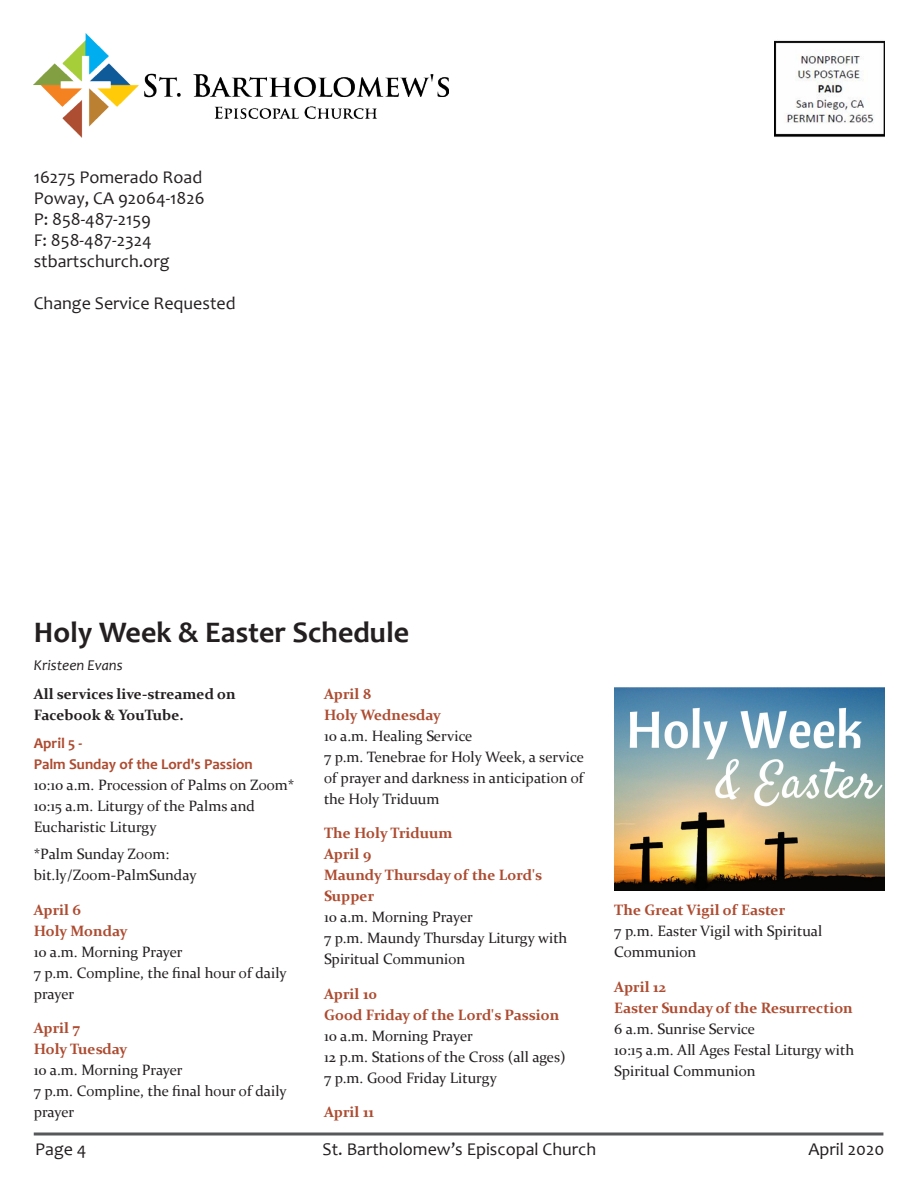
<style>
.page{position:relative;width:918px;height:1188px;background:#fff}
.page>*{position:absolute;margin:0;border:0;box-sizing:border-box;transform-origin:0 0}
.Headline{font:700 30px "Candara";color:#231f20}
.t1{font:18px/21px "Candara";color:#231f20}
.Body{font:15px/21px "Constantia";color:#231f20}
.Body-2{font:700 15px/21px "Constantia";color:#ad4b30}
.Body-3{font:700 15px/21px "Constantia";color:#231f20}
.Body-4{font:700 15px/21px "Candara";color:#ad4b30}
.Author_Name{font:italic 15px "Candara";color:#231f20}
</style>
<div class="page">
<svg style="left:34px;top:1132px;width:849px;height:4px;background:#808183"></svg>
<img style="left:774px;top:40px;width:110px;height:97px">
<img style="left:34px;top:34px;width:415px;height:103px">
<img style="left:615px;top:687px;width:269px;height:203px">
<p class="t1" style="left:34px;top:166px;width:172px">16275 Pomerado Road<br>Poway, CA 92064-1826<br>P: 858-487-2159<br>F: 858-487-2324 stbartschurch.org</p>
<p class="t1" style="left:34px;top:292px;width:203px">Change Service Requested</p>
<p class="Headline" style="left:34px;top:613px;width:377px">Holy Week &amp; Easter Schedule</p>
<p class="Author_Name" style="left:34px;top:656px;width:90px">Kristeen Evans</p>
<p class="Body-3" style="left:34px;top:683px;width:204px">All services live-streamed on<br>Facebook &amp; YouTube.</p>
<p class="Body-4" style="left:34px;top:732px;width:221px">April 5 -<br>Palm Sunday of the Lord's Passion</p>
<p class="Body" style="left:34px;top:773px;width:262px">10:10 a.m. Procession of Palms on Zoom*</p>
<p class="Body" style="left:34px;top:794px;width:223px">10:15 a.m. Liturgy of the Palms and<br>Eucharistic Liturgy</p>
<p class="Body" style="left:34px;top:843px;width:164px">*Palm Sunday Zoom: bit.ly/Zoom-PalmSunday</p>
<p class="Body-2" style="left:34px;top:899px;width:95px">April 6<br>Holy Monday</p>
<p class="Body" style="left:34px;top:941px;width:150px">10 a.m. Morning Prayer</p>
<p class="Body" style="left:34px;top:962px;width:254px">7 p.m. Compline, the final hour of daily prayer</p>
<p class="Body-2" style="left:34px;top:1017px;width:95px">April 7<br>Holy Tuesday</p>
<p class="Body" style="left:34px;top:1059px;width:150px">10 a.m. Morning Prayer</p>
<p class="Body" style="left:34px;top:1080px;width:254px">7 p.m. Compline, the final hour of daily prayer</p>
<p class="Body-2" style="left:324px;top:683px;width:118px">April 8<br>Holy Wednesday</p>
<p class="Body" style="left:324px;top:725px;width:150px">10 a.m. Healing Service</p>
<p class="Body" style="left:324px;top:746px;width:261px;text-align:justify">7 p.m. Tenebrae for Holy Week, a service of prayer and darkness in anticipation of the Holy Triduum</p>
<p class="Body-2" style="left:324px;top:822px;width:130px">The Holy Triduum</p>
<p class="Body-2" style="left:324px;top:843px;width:220px">April 9<br>Maundy Thursday of the Lord's<br>Supper</p>
<p class="Body" style="left:324px;top:906px;width:150px">10 a.m. Morning Prayer</p>
<p class="Body" style="left:324px;top:927px;width:245px">7 p.m. Maundy Thursday Liturgy with<br>Spiritual Communion</p>
<p class="Body-2" style="left:324px;top:983px;width:237px">April 10<br>Good Friday of the Lord's Passion</p>
<p class="Body" style="left:324px;top:1025px;width:150px">10 a.m. Morning Prayer</p>
<p class="Body" style="left:324px;top:1046px;width:243px">12 p.m. Stations of the Cross (all ages)</p>
<p class="Body" style="left:324px;top:1067px;width:174px">7 p.m. Good Friday Liturgy</p>
<p class="Body-2" style="left:324px;top:1101px;width:52px">April 11</p>
<p class="Body-2" style="left:614px;top:899px;width:172px">The Great Vigil of Easter</p>
<p class="Body" style="left:614px;top:920px;width:210px">7 p.m. Easter Vigil with Spiritual<br>Communion</p>
<p class="Body-2" style="left:614px;top:976px;width:240px">April 12<br>Easter Sunday of the Resurrection</p>
<p class="Body" style="left:614px;top:1018px;width:142px">6 a.m. Sunrise Service</p>
<p class="Body" style="left:614px;top:1039px;width:241px">10:15 a.m. All Ages Festal Liturgy with<br>Spiritual Communion</p>
<p class="t1" style="left:35px;top:1138px;width:53px">Page 4</p>
<p class="t1" style="left:323px;top:1138px;width:275px">St. Bartholomew’s Episcopal Church</p>
<p class="t1" style="left:808px;top:1138px;width:77px">April 2020</p>
</div>
